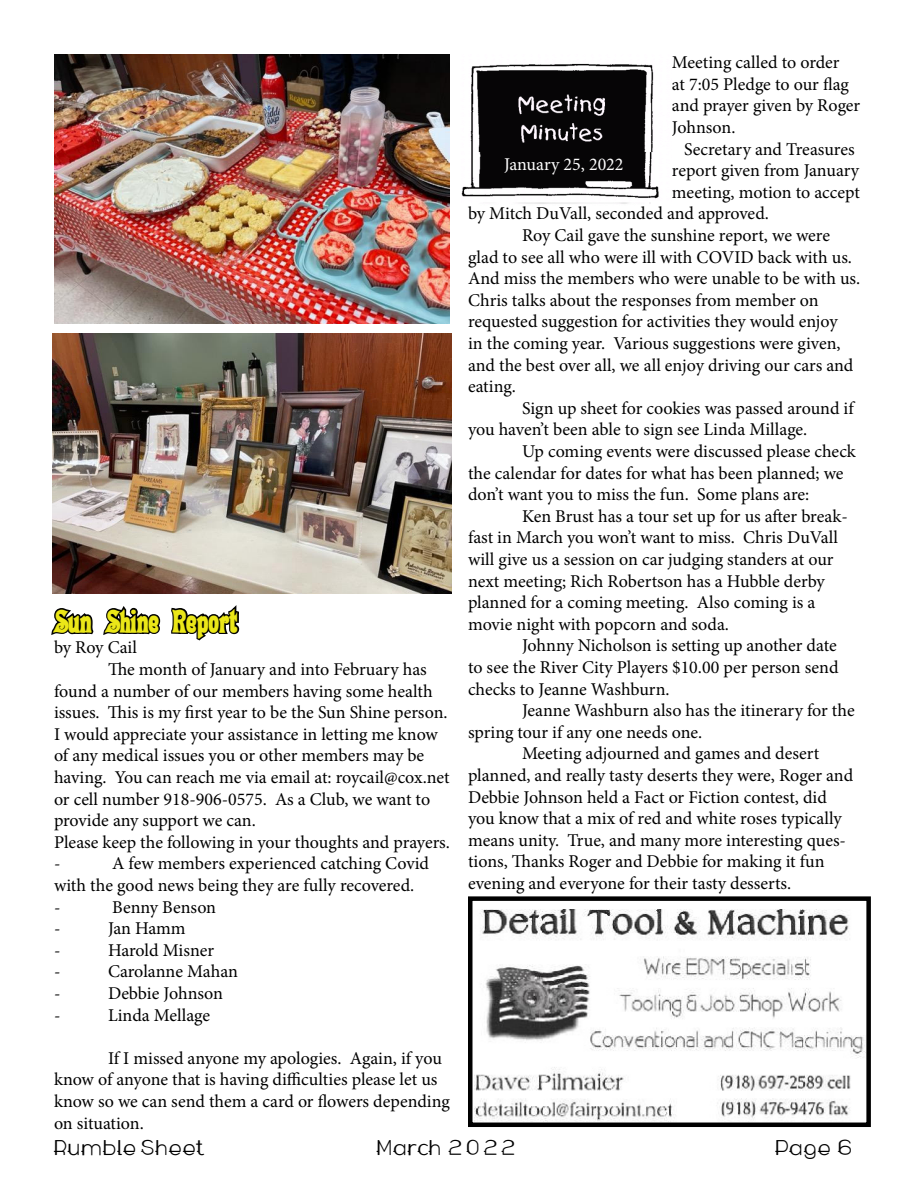
<style>
.page{position:relative;width:918px;height:1188px;background:#fff}
.page>*{position:absolute;margin:0;border:0;box-sizing:border-box;transform-origin:0 0}
.t1{font:27px "Alibi";color:#ebe718}
.t2{font:18px/21.6px "Minion Pro";letter-spacing:-.005em;color:#000}
.t3{font:18px "Minion Pro";color:#fff}
.t4{font:15px "WABECO";color:#000}
</style>
<div class="page">
<img style="left:461px;top:63px;width:198px;height:141px">
<svg style="left:51px;top:554px;width:43px;height:81px"></svg>
<svg style="left:103px;top:606px;width:58px;height:29px"></svg>
<svg style="left:171px;top:605px;width:69px;height:36px"></svg>
<img style="left:53px;top:333px;width:398px;height:261px">
<img style="left:54px;top:54px;width:396px;height:270px">
<img style="left:475px;top:909px;width:391px;height:213px">
<div style="left:468px;top:896px;width:403px;height:231px;border:4px solid #000"></div>
<h1 class="t1" style="left:54px;top:603px;width:186px">Sun Shine Report</h1>
<p class="t2" style="left:54px;top:637px;width:85px">by Roy Cail</p>
<p class="t2" style="left:108px;top:659px;width:320px">The month of January and into February has</p>
<p class="t2" style="left:54px;top:680px;width:380px">found a number of our members having some health</p>
<p class="t2" style="left:54px;top:702px;width:395px">issues. This is my first year to be the Sun Shine person.</p>
<p class="t2" style="left:54px;top:723px;width:385px">I would appreciate your assistance in letting me know</p>
<p class="t2" style="left:54px;top:745px;width:372px">of any medical issues you or other members may be</p>
<p class="t2" style="left:54px;top:767px;width:397px">having. You can reach me via email at: roycail@cox.net</p>
<p class="t2" style="left:54px;top:788px;width:378px">or cell number 918-906-0575. As a Club, we want to</p>
<p class="t2" style="left:54px;top:810px;width:203px">provide any support we can.</p>
<p class="t2" style="left:54px;top:831px;width:398px">Please keep the following in your thoughts and prayers.</p>
<p class="t2" style="left:54px;top:853px;width:8px">-</p>
<p class="t2" style="left:54px;top:853px;width:377px;text-indent:58px">A few members experienced catching Covid with the good news being they are fully recovered.<br>-</p>
<p class="t2" style="left:112px;top:896px;width:106px">Benny Benson</p>
<p class="t2" style="left:54px;top:918px;width:8px">-</p>
<p class="t2" style="left:108px;top:918px;width:79px">Jan Hamm</p>
<p class="t2" style="left:54px;top:939px;width:8px">-</p>
<p class="t2" style="left:108px;top:939px;width:108px">Harold Misner</p>
<p class="t2" style="left:54px;top:961px;width:8px">-</p>
<p class="t2" style="left:108px;top:961px;width:131px">Carolanne Mahan</p>
<p class="t2" style="left:54px;top:983px;width:8px">-</p>
<p class="t2" style="left:108px;top:983px;width:116px">Debbie Johnson</p>
<p class="t2" style="left:54px;top:1004px;width:8px">-</p>
<p class="t2" style="left:108px;top:1004px;width:104px">Linda Mellage</p>
<p class="t2" style="left:54px;top:1047px;width:397px;text-indent:54px">If I missed anyone my apologies. Again, if you know of anyone that is having difficulties please let us know so we can send them a card or flowers depending on situation.</p>
<p class="t2" style="left:672px;top:52px;width:190px">Meeting called to order<br>at 7:05 Pledge to our flag and prayer given by Roger<br>Johnson.</p>
<p class="t2" style="left:684px;top:138px;width:172px">Secretary and Treasures</p>
<p class="t2" style="left:672px;top:160px;width:189px">report given from January</p>
<p class="t2" style="left:672px;top:181px;width:189px">meeting, motion to accept</p>
<p class="t2" style="left:468px;top:203px;width:302px">by Mitch DuVall, seconded and approved.</p>
<p class="t2" style="left:522px;top:225px;width:309px">Roy Cail gave the sunshine report, we were</p>
<p class="t2" style="left:468px;top:246px;width:386px">glad to see all who were ill with COVID back with us.</p>
<p class="t2" style="left:468px;top:268px;width:394px">And miss the members who were unable to be with us.</p>
<p class="t2" style="left:468px;top:289px;width:352px">Chris talks about the responses from member on</p>
<p class="t2" style="left:468px;top:311px;width:371px">requested suggestion for activities they would enjoy</p>
<p class="t2" style="left:468px;top:333px;width:374px">in the coming year. Various suggestions were given,</p>
<p class="t2" style="left:468px;top:354px;width:387px">and the best over all, we all enjoy driving our cars and</p>
<p class="t2" style="left:468px;top:376px;width:50px">eating.</p>
<p class="t2" style="left:522px;top:397px;width:333px">Sign up sheet for cookies was passed around if</p>
<p class="t2" style="left:468px;top:419px;width:341px">you haven’t been able to sign see Linda Millage.</p>
<p class="t2" style="left:522px;top:441px;width:335px">Up coming events were discussed please check</p>
<p class="t2" style="left:468px;top:462px;width:377px">the calendar for dates for what has been planned; we</p>
<p class="t2" style="left:468px;top:484px;width:343px">don’t want you to miss the fun. Some plans are:</p>
<p class="t2" style="left:522px;top:505px;width:327px">Ken Brust has a tour set up for us after break-</p>
<p class="t2" style="left:468px;top:527px;width:371px">fast in March you won’t want to miss. Chris DuVall</p>
<p class="t2" style="left:468px;top:549px;width:367px">will give us a session on car judging standers at our</p>
<p class="t2" style="left:468px;top:570px;width:358px">next meeting; Rich Robertson has a Hubble derby</p>
<p class="t2" style="left:468px;top:592px;width:349px">planned for a coming meeting. Also coming is a</p>
<p class="t2" style="left:468px;top:613px;width:263px">movie night with popcorn and soda.</p>
<p class="t2" style="left:522px;top:635px;width:316px">Johnny Nicholson is setting up another date</p>
<p class="t2" style="left:468px;top:657px;width:372px">to see the River City Players $10.00 per person send</p>
<p class="t2" style="left:468px;top:678px;width:203px">checks to Jeanne Washburn.</p>
<p class="t2" style="left:522px;top:700px;width:334px">Jeanne Washburn also has the itinerary for the</p>
<p class="t2" style="left:468px;top:721px;width:236px">spring tour if any one needs one.</p>
<p class="t2" style="left:522px;top:743px;width:299px">Meeting adjourned and games and desert</p>
<p class="t2" style="left:468px;top:765px;width:387px">planned, and really tasty deserts they were, Roger and</p>
<p class="t2" style="left:468px;top:786px;width:360px">Debbie Johnson held a Fact or Fiction contest, did</p>
<p class="t2" style="left:468px;top:808px;width:375px">you know that a mix of red and white roses typically</p>
<p class="t2" style="left:468px;top:829px;width:380px">means unity. True, and many more interesting ques-</p>
<p class="t2" style="left:468px;top:851px;width:358px">tions, Thanks Roger and Debbie for making it fun</p>
<p class="t2" style="left:468px;top:873px;width:325px">evening and everyone for their tasty desserts.</p>
<p class="t3" style="left:504px;top:152px;width:121px">January 25, 2022</p>
<p class="t4" style="left:54px;top:1140px;width:152px">Rumble Sheet</p>
<p class="t4" style="left:377px;top:1140px;width:142px">March 2022</p>
<p class="t4" style="left:776px;top:1140px;width:80px">Page 6</p>
</div>
